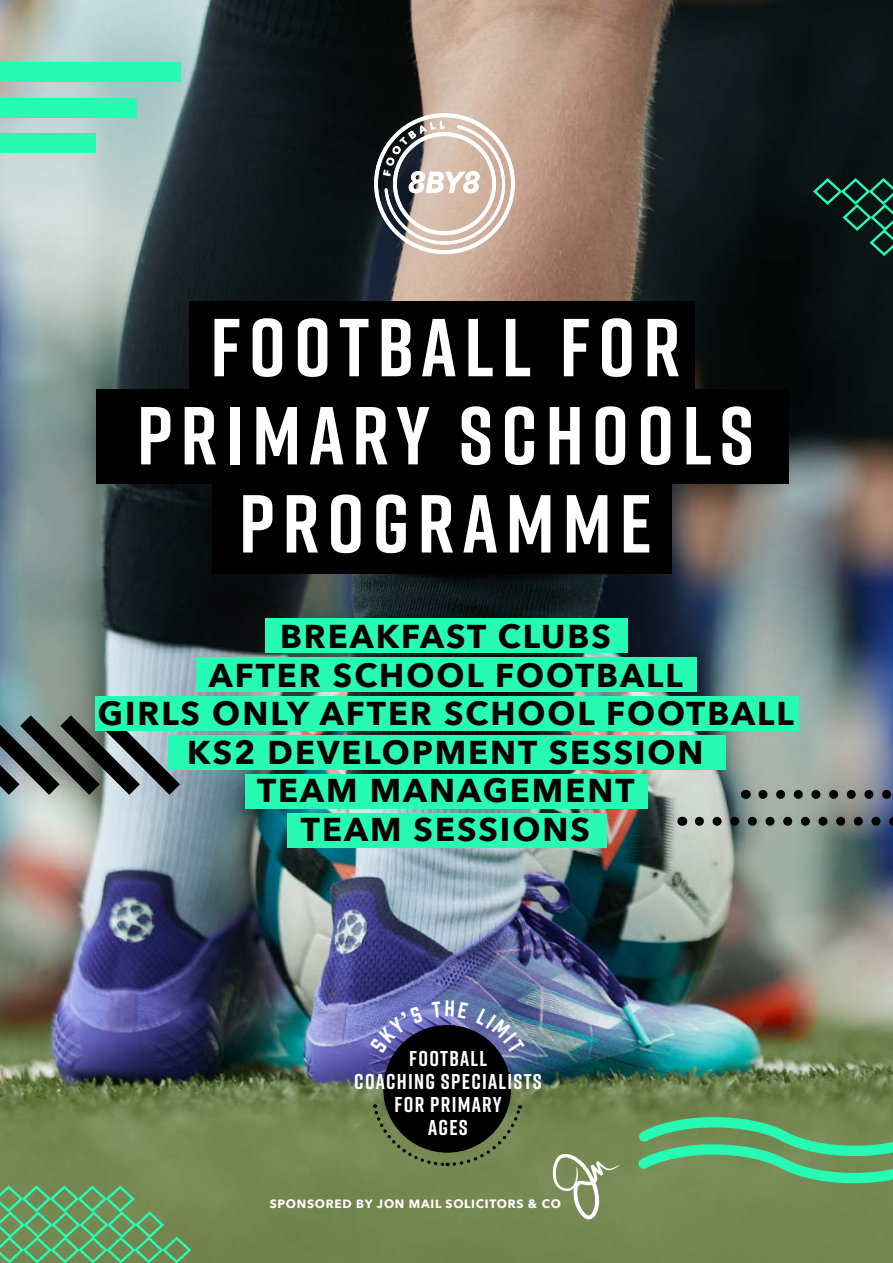
<style>
.page{position:relative;width:893px;height:1263px;background:#fff}
.page>*{position:absolute;margin:0;border:0;box-sizing:border-box;transform-origin:0 0}
.t1{font:700 81.9px/88.1px "Rift";letter-spacing:.1em;color:#fff;text-align:center}
.t2{font:700 33px/38.4px "Avenir Next";letter-spacing:.06em;color:#000;text-align:center}
.t3{font:700 21.45px/23.2px "Rift";letter-spacing:.06em;color:#fff;text-align:center}
.t4{font:700 12px "Avenir Next";letter-spacing:.06em;color:#fff}
</style>
<div class="page">
<img style="left:0;top:0;width:893px;height:1263px">
<svg style="left:0;top:699px;width:196px;height:112px;background:#6e7c7c"></svg>
<div style="left:189px;top:302px;width:506px;height:88px;background:#000"></div>
<div style="left:96px;top:390px;width:693px;height:94px;background:#000"></div>
<div style="left:212px;top:478px;width:460px;height:95px;background:#000"></div>
<div style="left:266px;top:619px;width:362px;height:34px;background:#27fbb3"></div>
<div style="left:197px;top:657px;width:500px;height:35px;background:#27fbb3"></div>
<div style="left:95px;top:696px;width:704px;height:34px;background:#27fbb3"></div>
<div style="left:168px;top:735px;width:557px;height:34px;background:#27fbb3"></div>
<div style="left:246px;top:774px;width:402px;height:34px;background:#27fbb3"></div>
<div style="left:287px;top:813px;width:320px;height:34px;background:#27fbb3"></div>
<div style="left:0;top:63px;width:180px;height:19px;background:#27fbb3"></div>
<div style="left:0;top:98px;width:137px;height:19px;background:#27fbb3"></div>
<div style="left:0;top:133px;width:95px;height:19px;background:#27fbb3"></div>
<svg style="left:811px;top:176px;width:82px;height:82px;background:#0d3229"></svg>
<svg style="left:0;top:1184px;width:193px;height:79px;background:#669e64"></svg>
<svg style="left:629px;top:1117px;width:264px;height:80px;background:#62a66c"></svg>
<svg style="left:763px;top:790px;width:130px;height:9px"></svg>
<svg style="left:699px;top:817px;width:194px;height:9px;background:#545c5c"></svg>
<div style="left:383px;top:1025px;width:128px;height:128px;background:#000;border-radius:50%"></div>
<svg style="left:372px;top:1104px;width:151px;height:64px"></svg>
<svg style="left:546px;top:1153px;width:74px;height:67px;background:#8e9d72"></svg>
<svg style="left:374px;top:113px;width:141px;height:141px"></svg>
<svg style="left:370px;top:1006px;width:53px;height:47px"></svg>
<svg style="left:431px;top:1001px;width:37px;height:18px"></svg>
<svg style="left:476px;top:1008px;width:49px;height:46px;background:#58668c"></svg>
<h1 class="t1" style="left:137px;top:302px;width:618px">FOOTBALL FOR<br>PRIMARY SCHOOLS<br>PROGRAMME</h1>
<p class="t2" style="left:98px;top:617px;width:698px">BREAKFAST CLUBS<br>AFTER SCHOOL FOOTBALL<br>GIRLS ONLY AFTER SCHOOL FOOTBALL<br>KS2 DEVELOPMENT SESSION<br>TEAM MANAGEMENT<br>TEAM SESSIONS</p>
<p class="t3" style="left:354px;top:1046px;width:189px">FOOTBALL<br>COACHING SPECIALISTS<br>FOR PRIMARY<br>AGES</p>
<p class="t4" style="left:270px;top:1193px;width:293px">SPONSORED BY JON MAIL SOLICITORS &amp; CO</p>
</div>
